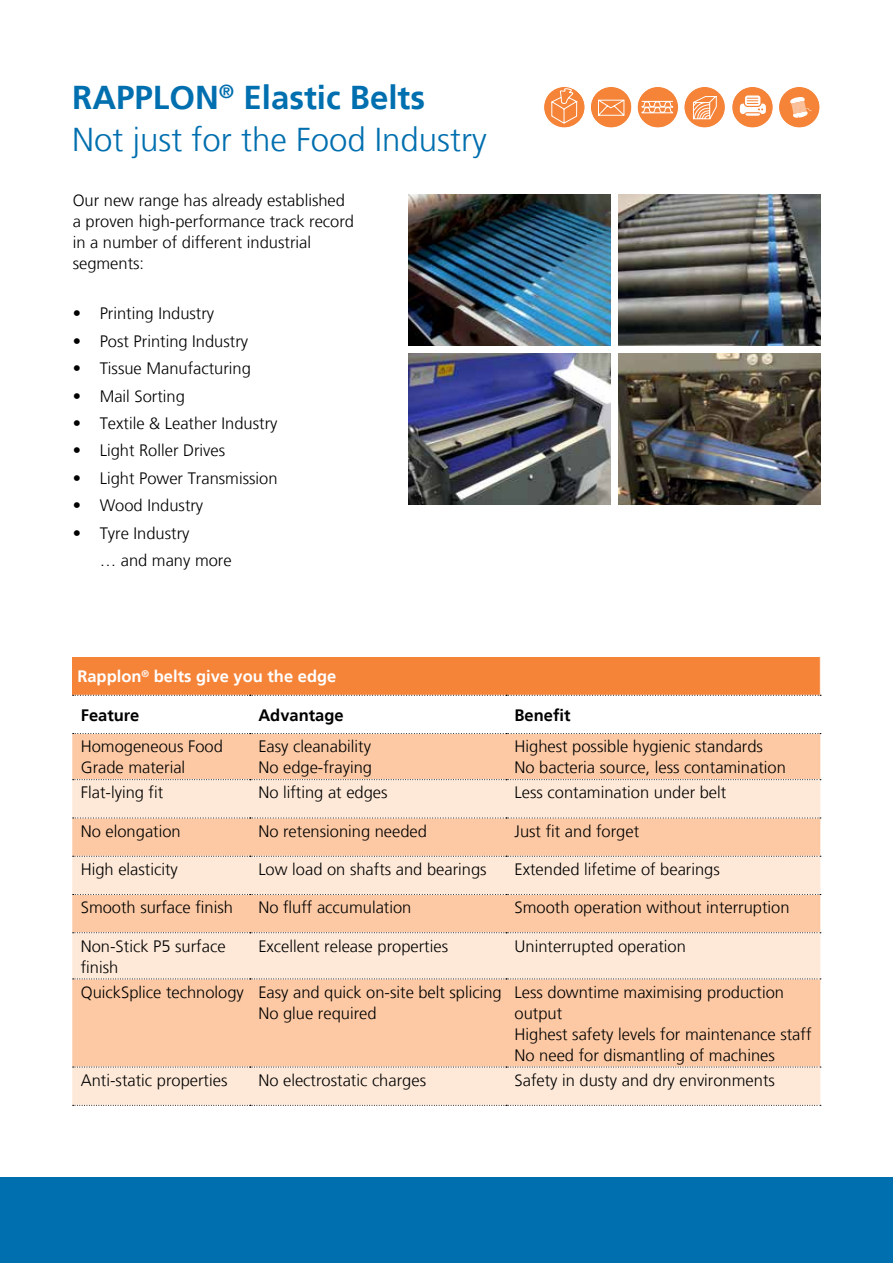
<style>
.page{position:relative;width:893px;height:1263px;background:#fff}
.page>*{position:absolute;margin:0;border:0;box-sizing:border-box;transform-origin:0 0}
.t1{font:300 33px/42px "Frutiger LT";color:#006faf}
.t2{font:300 16.5px/21px "Frutiger LT";color:#000}
.t3{font:700 16.5px "Frutiger LT";color:#fff}
.t4{font:700 16.5px "Frutiger LT";color:#000}
.s1{font-weight:700}
</style>
<div class="page">
<div style="left:0;top:1178px;width:893px;height:85px;background:#006faf"></div>
<div style="left:72px;top:657px;width:748px;height:38px;background:#f58338"></div>
<div style="left:72px;top:734px;width:748px;height:46px;background:#fcc9a4"></div>
<svg style="left:72px;top:780px;width:748px;height:325px;background:#fcd8bd"></svg>
<svg style="left:73px;top:779px;width:748px;height:1px"></svg>
<svg style="left:73px;top:856px;width:748px;height:1px"></svg>
<svg style="left:73px;top:932px;width:748px;height:1px"></svg>
<svg style="left:73px;top:978px;width:748px;height:1px"></svg>
<svg style="left:72px;top:695px;width:749px;height:39px"></svg>
<svg style="left:73px;top:817px;width:748px;height:1px"></svg>
<svg style="left:73px;top:894px;width:748px;height:1px"></svg>
<svg style="left:73px;top:1067px;width:748px;height:1px"></svg>
<svg style="left:73px;top:1105px;width:748px;height:1px"></svg>
<img style="left:408px;top:194px;width:202px;height:151px">
<img style="left:408px;top:354px;width:202px;height:151px">
<img style="left:619px;top:194px;width:202px;height:151px">
<img style="left:619px;top:354px;width:202px;height:151px">
<div style="left:543px;top:86px;width:42px;height:42px;border:1px solid #fff;border-radius:50%"></div>
<svg style="left:544px;top:86px;width:180px;height:42px"></svg>
<div style="left:684px;top:86px;width:42px;height:42px;border:1px solid #fff;border-radius:50%"></div>
<div style="left:732px;top:86px;width:41px;height:42px;background:#f58338;border-radius:50%"></div>
<svg style="left:740px;top:95px;width:26px;height:21px"></svg>
<div style="left:731px;top:86px;width:43px;height:42px;border:1px solid #fff;border-radius:50%"></div>
<div style="left:778px;top:86px;width:42px;height:42px;background:#f58338;border-radius:50%"></div>
<svg style="left:790px;top:97px;width:22px;height:21px"></svg>
<div style="left:778px;top:86px;width:42px;height:42px;border:1px solid #fff;border-radius:50%"></div>
<h1 class="t1" style="left:72px;top:78px;width:416px"><span class="s1">RAPPLON</span><sup>®</sup> <span class="s1">Elastic Belts<br></span>Not just for the Food Industry</h1>
<p class="t2" style="left:73px;top:190px;width:283px">Our new range has already established a proven high-performance track record in a number of different industrial segments:</p>
<p class="t2" style="left:73px;top:303px;width:143px">• Printing Industry</p>
<p class="t2" style="left:73px;top:331px;width:177px">• Post Printing Industry</p>
<p class="t2" style="left:73px;top:358px;width:180px">• Tissue Manufacturing</p>
<p class="t2" style="left:73px;top:386px;width:114px">• Mail Sorting</p>
<p class="t2" style="left:73px;top:413px;width:206px">• Textile &amp; Leather Industry</p>
<p class="t2" style="left:73px;top:440px;width:154px">• Light Roller Drives</p>
<p class="t2" style="left:73px;top:468px;width:206px">• Light Power Transmission</p>
<p class="t2" style="left:73px;top:495px;width:132px">• Wood Industry</p>
<p class="t2" style="left:100px;top:519px;width:134px;line-height:27.3px;text-indent:-27px">• Tyre Industry<br>… and many more</p>
<p class="t3" style="left:77px;top:667px;width:260px">Rapplon<sup>®</sup> belts give you the edge</p>
<p class="t4" style="left:81px;top:705px;width:60px">Feature</p>
<p class="t4" style="left:258px;top:705px;width:87px">Advantage</p>
<p class="t4" style="left:514px;top:705px;width:57px">Benefit</p>
<p class="t2" style="left:81px;top:736px;width:144px">Homogeneous Food<br>Grade material</p>
<p class="t2" style="left:258px;top:736px;width:115px">Easy cleanability<br>No edge-fraying</p>
<p class="t2" style="left:514px;top:736px;width:273px">Highest possible hygienic standards<br>No bacteria source, less contamination</p>
<p class="t2" style="left:81px;top:782px;width:84px">Flat-lying fit</p>
<p class="t2" style="left:258px;top:782px;width:131px">No lifting at edges</p>
<p class="t2" style="left:514px;top:782px;width:213px">Less contamination under belt</p>
<p class="t2" style="left:81px;top:821px;width:101px">No elongation</p>
<p class="t2" style="left:258px;top:821px;width:170px">No retensioning needed</p>
<p class="t2" style="left:514px;top:821px;width:126px">Just fit and forget</p>
<p class="t2" style="left:81px;top:859px;width:99px">High elasticity</p>
<p class="t2" style="left:258px;top:859px;width:230px">Low load on shafts and bearings</p>
<p class="t2" style="left:514px;top:859px;width:207px">Extended lifetime of bearings</p>
<p class="t2" style="left:81px;top:897px;width:154px">Smooth surface finish</p>
<p class="t2" style="left:258px;top:897px;width:155px">No fluff accumulation</p>
<p class="t2" style="left:514px;top:897px;width:277px">Smooth operation without interruption</p>
<p class="t2" style="left:81px;top:935px;width:146px">Non-Stick P5 surface finish</p>
<p class="t2" style="left:258px;top:935px;width:191px">Excellent release properties</p>
<p class="t2" style="left:514px;top:935px;width:173px">Uninterrupted operation</p>
<p class="t2" style="left:258px;top:982px;width:245px;text-indent:-178px">QuickSplice technology Easy and quick on-site belt splicing<br>No glue required</p>
<p class="t2" style="left:514px;top:982px;width:298px">Less downtime maximising production output<br>Highest safety levels for maintenance staff<br>No need for dismantling of machines</p>
<p class="t2" style="left:81px;top:1070px;width:148px">Anti-static properties</p>
<p class="t2" style="left:258px;top:1070px;width:169px">No electrostatic charges</p>
<p class="t2" style="left:514px;top:1070px;width:262px">Safety in dusty and dry environments</p>
</div>
